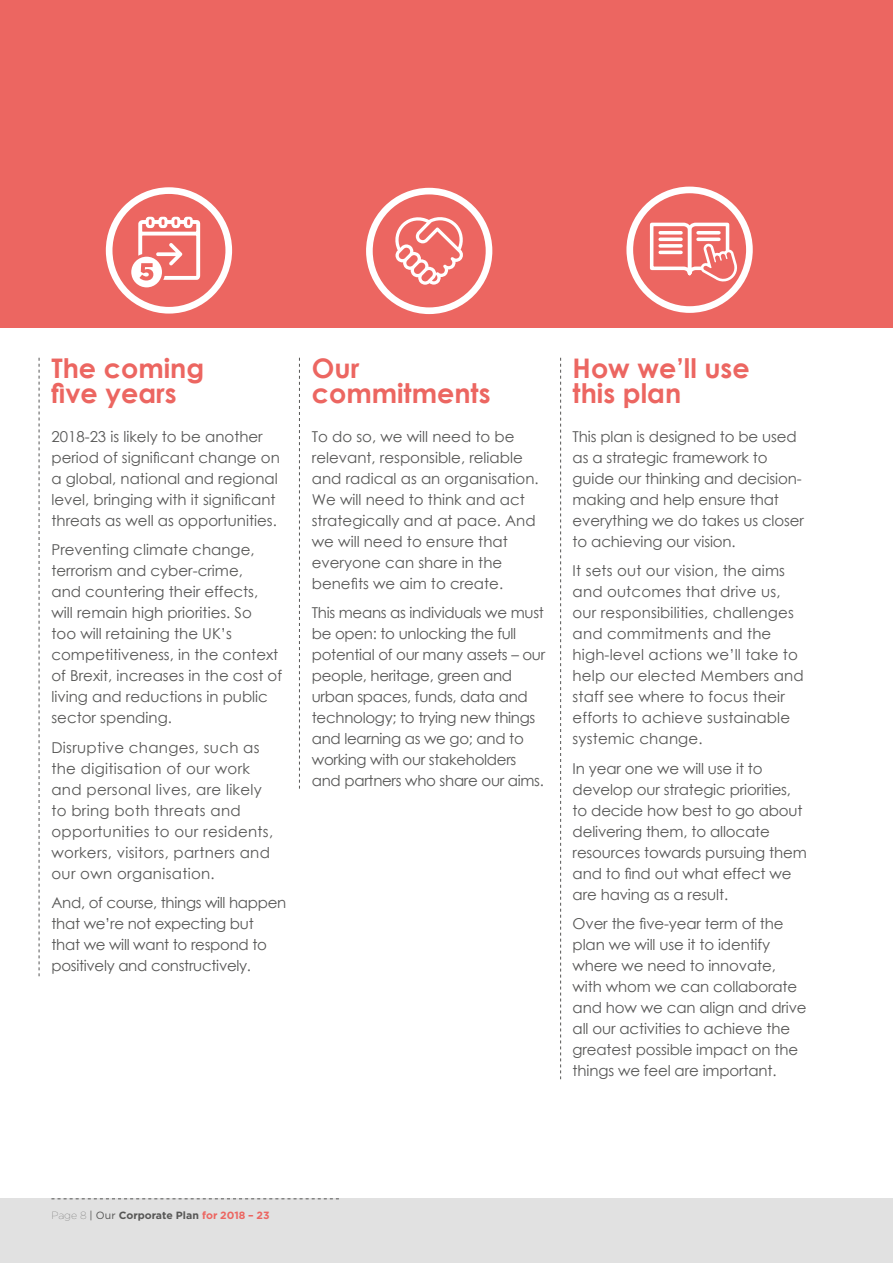
<style>
.page{position:relative;width:893px;height:1263px;background:#fff}
.page>*{position:absolute;margin:0;border:0;box-sizing:border-box;transform-origin:0 0}
.Heading{font:700 27px/25.5px "Century Gothic";color:#ec6661}
.Body{font:15px/21px "Century Gothic";color:#575756}
.Body-2{font:15px/21px "Century Gothic";letter-spacing:-.02em;color:#575756}
.Body-3{font:15px/21px "Century Gothic";letter-spacing:.02em;color:#575756}
.t1{font:700 10.5px "Gotham HTF";color:#575756}
.s1{font-weight:100}
.s2{font-weight:400}
.s3{color:#ec6661}
</style>
<div class="page">
<div style="left:0;top:1198px;width:893px;height:65px;background:#e1e1e1"></div>
<svg style="left:51px;top:1198px;width:288px;height:1px"></svg>
<div style="left:0;top:0;width:893px;height:327px;background:#ec6661"></div>
<svg style="left:39px;top:358px;width:1px;height:618px"></svg>
<svg style="left:299px;top:358px;width:1px;height:431px"></svg>
<svg style="left:560px;top:358px;width:1px;height:721px"></svg>
<svg style="left:106px;top:187px;width:126px;height:127px"></svg>
<svg style="left:366px;top:188px;width:127px;height:126px"></svg>
<svg style="left:626px;top:187px;width:127px;height:126px"></svg>
<p class="Heading" style="left:51px;top:354px;width:154px">The coming five years</p>
<p class="Body" style="left:51px;top:425px;width:230px">2018-23 is likely to be another period of significant change on a global, national and regional level, bringing with it significant threats as well as opportunities.</p>
<p class="Body" style="left:51px;top:539px;width:232px">Preventing climate change, terrorism and cyber-crime,<br>and countering their effects, will remain high priorities. So<br>too will retaining the UK’s competitiveness, in the context of Brexit, increases in the cost of living and reductions in public sector spending.</p>
<p class="Body-3" style="left:51px;top:736px;width:223px">Disruptive changes, such as the digitisation of our work and personal lives, are likely to bring both threats and opportunities to our residents, workers, visitors, partners and our own organisation.</p>
<p class="Body-2" style="left:51px;top:892px;width:236px">And, of course, things will happen that we’re not expecting but<br>that we will want to respond to positively and constructively.</p>
<p class="Heading" style="left:312px;top:354px;width:180px">Our commitments</p>
<p class="Body" style="left:312px;top:425px;width:228px">To do so, we will need to be relevant, responsible, reliable and radical as an organisation.<br>We will need to think and act strategically and at pace. And we will need to ensure that everyone can share in the benefits we aim to create.</p>
<p class="Body-2" style="left:312px;top:602px;width:235px">This means as individuals we must be open: to unlocking the full potential of our many assets – our people, heritage, green and urban spaces, funds, data and technology; to trying new things and learning as we go; and to working with our stakeholders and partners who share our aims.</p>
<p class="Heading" style="left:573px;top:354px;width:179px">How we’ll use this plan</p>
<p class="Body" style="left:573px;top:425px;width:233px">This plan is designed to be used as a strategic framework to guide our thinking and decision&shy;making and help ensure that everything we do takes us closer to achieving our vision.</p>
<p class="Body" style="left:573px;top:560px;width:233px">It sets out our vision, the aims and outcomes that drive us, our responsibilities, challenges and commitments and the high-level actions we’ll take to help our elected Members and staff see where to focus their efforts to achieve sustainable systemic change.</p>
<p class="Body" style="left:573px;top:757px;width:236px">In year one we will use it to develop our strategic priorities, to decide how best to go about delivering them, to allocate resources towards pursuing them and to find out what effect we are having as a result.</p>
<p class="Body" style="left:573px;top:913px;width:236px">Over the five-year term of the plan we will use it to identify where we need to innovate, with whom we can collaborate and how we can align and drive all our activities to achieve the greatest possible impact on the things we feel are important.</p>
<p class="t1" style="left:51px;top:1209px;width:220px"><span class="s1">Page 8</span> <span class="s2">| Our</span> Corporate Plan <span class="s3">for 2018 – 23</span></p>
</div>
